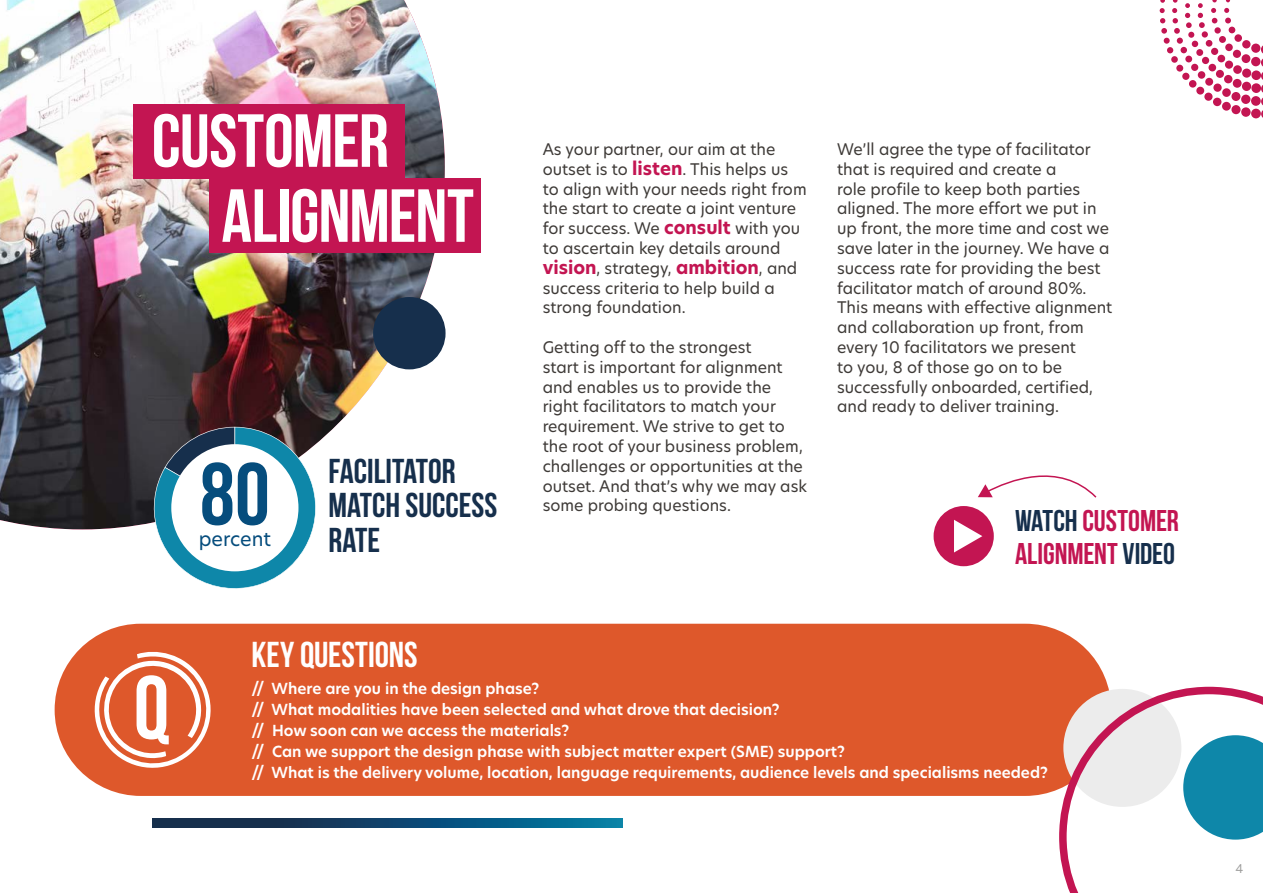
<style>
.page{position:relative;width:1263px;height:893px;background:#fff}
.page>*{position:absolute;margin:0;border:0;box-sizing:border-box;transform-origin:0 0}
.t1{font:87.75px "Bebas Neue";color:#064d7d}
.t2{font:700 75px/75px "Bebas Neue";letter-spacing:-.01em;color:#fff}
.t3{font:700 36px "Bebas Neue";color:#fff}
.t4{font:700 34.5px/34.5px "Bebas Neue";color:#162f4c}
.t5{font:700 30px/33px "Bebas Neue";letter-spacing:-.005em;color:#c31552}
.t6{font:19.5px "Hero New";color:#064d7d}
.t7{font:700 18px "Hero New";color:#c31552}
.t8{font:15.75px/19.8px "Hero New";color:#3e3a37}
.t9{font:600 15px/21px "Hero New";color:#fff}
.t10{font:12px "Hero New";color:#9d9d9c}
.s1{font-weight:700;font-size:18px;color:#c31552}
.s2{font-weight:400;font-size:15.75px;color:#3e3a37}
.s3{color:#162f4c}
</style>
<div class="page">
<div style="left:55px;top:624px;width:1056px;height:172px;background:#de582b;border-radius:86px"></div>
<img style="left:0;top:0;width:461px;height:530px">
<div style="left:373px;top:297px;width:73px;height:72px;background:#162f4c;border-radius:50%"></div>
<svg style="left:153px;top:819px;width:469px;height:8px;background:#0d4a6f"></svg>
<svg style="left:1059px;top:687px;width:204px;height:206px"></svg>
<svg style="left:933px;top:506px;width:61px;height:60px"></svg>
<svg style="left:978px;top:475px;width:119px;height:23px"></svg>
<svg style="left:94px;top:651px;width:117px;height:117px"></svg>
<div style="left:134px;top:104px;width:271px;height:75px;background:#c31552"></div>
<div style="left:210px;top:179px;width:271px;height:74px;background:#c31552"></div>
<svg style="left:143px;top:427px;width:184px;height:162px"></svg>
<div style="left:171px;top:444px;width:127px;height:127px;background:#fff;border-radius:50%"></div>
<div style="left:1251px;top:109px;width:10px;height:9px;background:#c31552;border-radius:50%"></div>
<div style="left:1241px;top:107px;width:9px;height:10px;background:#c31552;border-radius:50%"></div>
<div style="left:1231px;top:105px;width:9px;height:9px;background:#c31552;border-radius:50%"></div>
<div style="left:1222px;top:102px;width:9px;height:9px;background:#c31552;border-radius:50%"></div>
<div style="left:1213px;top:98px;width:8px;height:8px;background:#c31552;border-radius:50%"></div>
<div style="left:1204px;top:93px;width:8px;height:8px;background:#c31552;border-radius:50%"></div>
<div style="left:1196px;top:87px;width:8px;height:8px;background:#c31552;border-radius:50%"></div>
<div style="left:1189px;top:80px;width:7px;height:8px;background:#c31552;border-radius:50%"></div>
<div style="left:1182px;top:73px;width:7px;height:7px;background:#c31552;border-radius:50%"></div>
<div style="left:1176px;top:65px;width:7px;height:7px;background:#c31552;border-radius:50%"></div>
<div style="left:1171px;top:56px;width:7px;height:7px;background:#c31552;border-radius:50%"></div>
<div style="left:1251px;top:96px;width:10px;height:10px;background:#c31552;border-radius:50%"></div>
<div style="left:1241px;top:95px;width:9px;height:9px;background:#c31552;border-radius:50%"></div>
<div style="left:1231px;top:92px;width:9px;height:9px;background:#c31552;border-radius:50%"></div>
<div style="left:1222px;top:88px;width:9px;height:9px;background:#c31552;border-radius:50%"></div>
<div style="left:1213px;top:84px;width:9px;height:8px;background:#c31552;border-radius:50%"></div>
<div style="left:1205px;top:78px;width:8px;height:8px;background:#c31552;border-radius:50%"></div>
<div style="left:1198px;top:71px;width:7px;height:8px;background:#c31552;border-radius:50%"></div>
<div style="left:1191px;top:64px;width:7px;height:7px;background:#c31552;border-radius:50%"></div>
<div style="left:1185px;top:56px;width:7px;height:6px;background:#c31552;border-radius:50%"></div>
<div style="left:1251px;top:83px;width:10px;height:10px;background:#c31552;border-radius:50%"></div>
<div style="left:1242px;top:82px;width:9px;height:9px;background:#c31552;border-radius:50%"></div>
<div style="left:1233px;top:79px;width:8px;height:9px;background:#c31552;border-radius:50%"></div>
<div style="left:1224px;top:75px;width:8px;height:8px;background:#c31552;border-radius:50%"></div>
<div style="left:1216px;top:70px;width:8px;height:8px;background:#c31552;border-radius:50%"></div>
<div style="left:1208px;top:64px;width:8px;height:7px;background:#c31552;border-radius:50%"></div>
<div style="left:1202px;top:57px;width:7px;height:7px;background:#c31552;border-radius:50%"></div>
<div style="left:1196px;top:49px;width:7px;height:7px;background:#c31552;border-radius:50%"></div>
<div style="left:1251px;top:70px;width:10px;height:10px;background:#c31552;border-radius:50%"></div>
<div style="left:1242px;top:69px;width:9px;height:9px;background:#c31552;border-radius:50%"></div>
<div style="left:1233px;top:65px;width:9px;height:9px;background:#c31552;border-radius:50%"></div>
<div style="left:1225px;top:61px;width:8px;height:8px;background:#c31552;border-radius:50%"></div>
<div style="left:1217px;top:55px;width:8px;height:7px;background:#c31552;border-radius:50%"></div>
<div style="left:1211px;top:48px;width:7px;height:7px;background:#c31552;border-radius:50%"></div>
<div style="left:1206px;top:40px;width:6px;height:7px;background:#c31552;border-radius:50%"></div>
<div style="left:1202px;top:31px;width:6px;height:7px;background:#c31552;border-radius:50%"></div>
<svg style="left:1160px;top:0;width:45px;height:53px"></svg>
<div style="left:1251px;top:57px;width:9px;height:9px;background:#c31552;border-radius:50%"></div>
<div style="left:1241px;top:54px;width:9px;height:9px;background:#c31552;border-radius:50%"></div>
<div style="left:1233px;top:50px;width:8px;height:8px;background:#c31552;border-radius:50%"></div>
<div style="left:1225px;top:44px;width:8px;height:7px;background:#c31552;border-radius:50%"></div>
<div style="left:1219px;top:36px;width:7px;height:7px;background:#c31552;border-radius:50%"></div>
<svg style="left:1214px;top:27px;width:7px;height:7px"></svg>
<svg style="left:1211px;top:8px;width:6px;height:15px"></svg>
<svg style="left:1261px;top:45px;width:2px;height:73px"></svg>
<div style="left:1251px;top:44px;width:9px;height:9px;background:#c31552;border-radius:50%"></div>
<div style="left:1242px;top:40px;width:8px;height:8px;background:#c31552;border-radius:50%"></div>
<div style="left:1234px;top:34px;width:8px;height:8px;background:#c31552;border-radius:50%"></div>
<div style="left:1228px;top:27px;width:7px;height:6px;background:#c31552;border-radius:50%"></div>
<svg style="left:1224px;top:8px;width:7px;height:15px"></svg>
<h2 class="t2" style="left:221px;top:102px;width:254px;text-indent:-70px">CUSTOMER<br>ALIGNMENT</h2>
<h1 class="t1" style="left:200px;top:445px;width:72px">80</h1>
<h3 class="t4" style="left:328px;top:453px;width:170px">FACILITATOR<br>MATCH SUCCESS</h3>
<p class="t6" style="left:199px;top:525px;width:74px">percent</p>
<h3 class="t4" style="left:328px;top:522px;width:53px">RATE</h3>
<p class="t8" style="left:543px;top:139px;width:265px">As your partner, our aim at the outset is to <span class="s1">listen</span>. This helps us to align with your needs right from the start to create a joint venture for success. We <span class="s1">consult</span> with you to ascertain key details around</p>
<p class="t7" style="left:543px;top:255px;width:256px">vision<span class="s2">, strategy,</span> ambition<span class="s2">, and</span></p>
<p class="t8" style="left:543px;top:278px;width:234px">success criteria to help build a strong foundation.</p>
<p class="t8" style="left:543px;top:337px;width:266px">Getting off to the strongest<br>start is important for alignment and enables us to provide the right facilitators to match your requirement. We strive to get to the root of your business problem, challenges or opportunities at the outset. And that’s why we may ask some probing questions.</p>
<p class="t8" style="left:837px;top:139px;width:277px">We’ll agree the type of facilitator that is required and create a<br>role profile to keep both parties aligned. The more effort we put in up front, the more time and cost we save later in the journey. We have a success rate for providing the best facilitator match of around 80%.<br>This means with effective alignment and collaboration up front, from every 10 facilitators we present<br>to you, 8 of those go on to be successfully onboarded, certified, and ready to deliver training.</p>
<h3 class="t5" style="left:1015px;top:503px;width:165px"><span class="s3">WATCH</span> CUSTOMER<br>ALIGNMENT <span class="s3">VIDEO</span></h3>
<h3 class="t3" style="left:251px;top:635px;width:168px">KEY QUESTIONS</h3>
<p class="t9" style="left:251px;top:678px;width:798px">// Where are you in the design phase?<br>// What modalities have been selected and what drove that decision?<br>// How soon can we access the materials?<br>// Can we support the design phase with subject matter expert (SME) support?<br>// What is the delivery volume, location, language requirements, audience levels and specialisms needed?</p>
<p class="t10" style="left:1235px;top:860px;width:9px">4</p>
</div>
